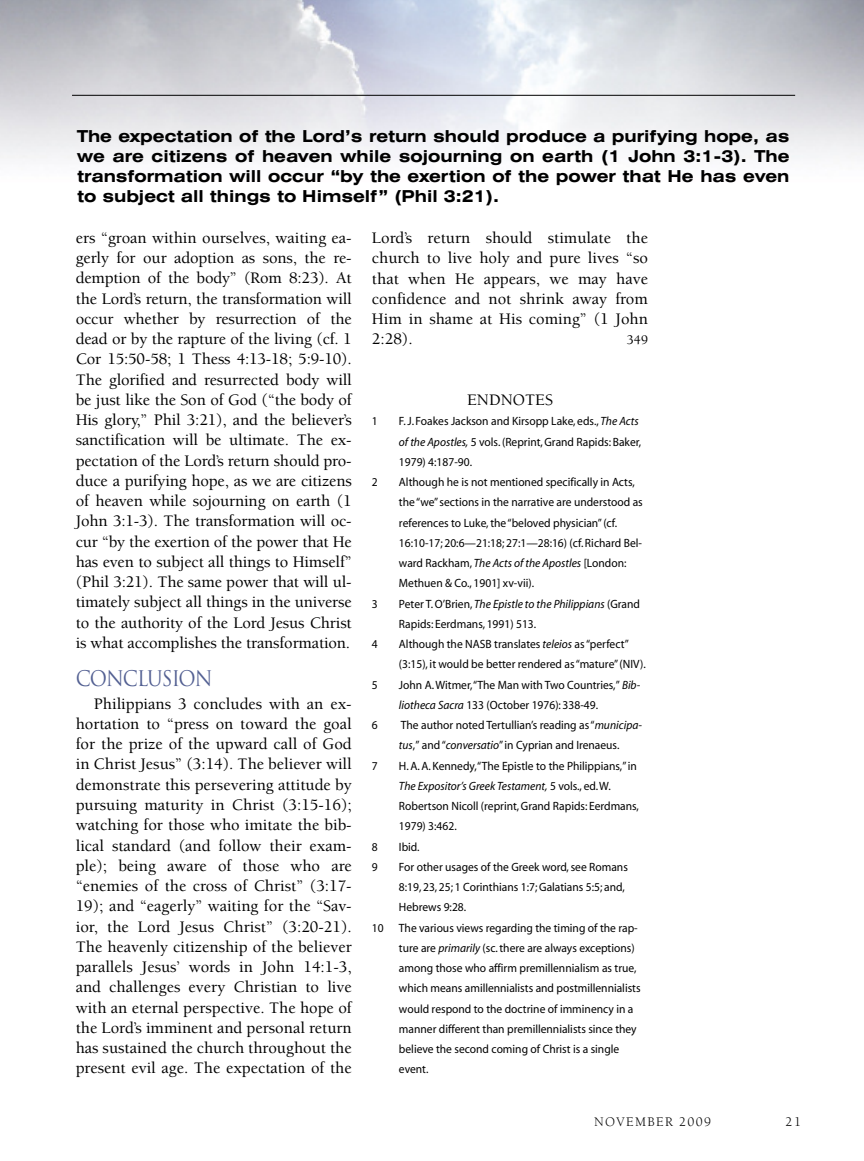
<style>
.page{position:relative;width:864px;height:1161px;background:#fff}
.page>*{position:absolute;margin:0;border:0;box-sizing:border-box;transform-origin:0 0}
.t1{font:21px "Trajan";letter-spacing:-.055em;color:#536092;scale:.9 1}
.t2{font:500 16.5px/20.2px "Berkeley";color:#000;text-align:justify}
.t3{font:700 expanded 16.5px/20.2px "Swiss 721 BT";color:#000;text-align:justify}
.t4{font:13.5px "Berkeley";letter-spacing:.105em;color:#000}
.t5{font:500 13.5px "Berkeley";color:#000}
.t6{font:12px/20.2px "Myriad";color:#000;scale:.96 1}
.s1{font-style:italic}
</style>
<div class="page">
<hr style="left:72px;top:95px;width:723px;height:1px;background:#000">
<p class="t3" style="left:77px;top:126px;width:714px">The expectation of the Lord’s return should produce a purifying hope, as we are citizens of heaven while sojourning on earth (1 John 3:1-3). The transformation will occur “by the exertion of the power that He has even to subject all things to Himself” (Phil 3:21).</p>
<p class="t2" style="left:76px;top:228px;width:278px">ers “groan within ourselves, waiting ea&shy;gerly for our adoption as sons, the re&shy;demption of the body” (Rom 8:23). At the Lord’s return, the transformation will occur whether by resurrection of the dead or by the rapture of the living (cf. 1<br>Cor 15:50-58; 1 Thess 4:13-18; 5:9-10).<br>The glorified and resurrected body will be just like the Son of God (“the body of His glory,” Phil 3:21), and the believer’s sanctification will be ultimate. The ex&shy;pectation of the Lord’s return should pro&shy;duce a purifying hope, as we are citizens of heaven while sojourning on earth (1<br>John 3:1-3). The transformation will oc&shy;cur “by the exertion of the power that He has even to subject all things to Himself” (Phil 3:21). The same power that will ul&shy;timately subject all things in the universe to the authority of the Lord Jesus Christ is what accomplishes the transformation.</p>
<p class="t1" style="left:76px;top:665px;width:154px">CONCLUSION</p>
<p class="t2" style="left:76px;top:694px;width:278px;text-indent:18px">Philippians 3 concludes with an ex&shy;hortation to “press on toward the goal for the prize of the upward call of God in Christ Jesus” (3:14). The believer will demonstrate this persevering attitude by pursuing maturity in Christ (3:15-16); watching for those who imitate the bib&shy;lical standard (and follow their exam&shy;ple); being aware of those who are “enemies of the cross of Christ” (3:17- 19); and “eagerly” waiting for the “Sav&shy;ior, the Lord Jesus Christ” (3:20-21).<br>The heavenly citizenship of the believer parallels Jesus’ words in John 14:1-3, and challenges every Christian to live with an eternal perspective. The hope of the Lord’s imminent and personal return has sustained the church throughout the present evil age. The expectation of the</p>
<p class="t2" style="left:372px;top:228px;width:278px">Lord’s return should stimulate the church to live holy and pure lives “so that when He appears, we may have confidence and not shrink away from Him in shame at His coming” (1 John 2:28).</p>
<p class="t5" style="left:627px;top:333px;width:23px">349</p>
<p class="t2" style="left:467px;top:390px;width:87px">ENDNOTES</p>
<p class="t6" style="left:372px;top:412px;width:8px">1</p>
<p class="t6" style="left:399px;top:412px;width:254px">F.J. Foakes Jackson and Kirsopp Lake, eds., <span class="s1">The Acts of the Apostles,</span> 5 vols.(Reprint,Grand Rapids: Baker,<br>1979) 4:187-90.</p>
<p class="t6" style="left:372px;top:472px;width:8px">2</p>
<p class="t6" style="left:399px;top:472px;width:256px">Although he is not mentioned specifically in Acts, the“we”sections in the narrative are understood as references to Luke,the“beloved physician”(cf.<br>16:10-17; 20:6—21:18; 27:1—28:16) (cf. Richard Bel&shy;ward Rackham, <span class="s1">The Acts of the Apostles</span> [London:<br>Methuen &amp; Co., 1901] xv-vii).</p>
<p class="t6" style="left:372px;top:594px;width:8px">3</p>
<p class="t6" style="left:399px;top:594px;width:253px">Peter T.O’Brien, <span class="s1">The Epistle to the Philippians</span> (Grand<br>Rapids: Eerdmans, 1991) 513.</p>
<p class="t6" style="left:372px;top:634px;width:8px">4</p>
<p class="t6" style="left:399px;top:634px;width:259px">Although the NASB translates <span class="s1">teleios</span> as“perfect” (3:15), it would be better rendered as“mature”(NIV).</p>
<p class="t6" style="left:372px;top:675px;width:8px">5</p>
<p class="t6" style="left:399px;top:675px;width:253px">John A.Witmer,“The Man with Two Countries,” <span class="s1">Bib&shy;liotheca Sacra</span> 133 (October 1976): 338-49.</p>
<p class="t6" style="left:372px;top:715px;width:8px">6</p>
<p class="t6" style="left:399px;top:715px;width:255px">The author noted Tertullian’s reading as“<span class="s1">municipa&shy;tus</span>,” and“<span class="s1">conversatio</span>”in Cyprian and Irenaeus.</p>
<p class="t6" style="left:372px;top:756px;width:8px">7</p>
<p class="t6" style="left:399px;top:756px;width:252px">H.A.A. Kennedy,“The Epistle to the Philippians,”in <span class="s1">The Expositor’s Greek Testament,</span> 5 vols., ed.W.<br>Robertson Nicoll (reprint,Grand Rapids: Eerdmans, 1979) 3:462.</p>
<p class="t6" style="left:372px;top:837px;width:8px">8</p>
<p class="t6" style="left:399px;top:837px;width:23px">Ibid.</p>
<p class="t6" style="left:372px;top:857px;width:8px">9</p>
<p class="t6" style="left:399px;top:857px;width:240px">For other usages of the Greek word,see Romans<br>8:19, 23, 25; 1 Corinthians 1:7;Galatians 5:5; and,<br>Hebrews 9:28.</p>
<p class="t6" style="left:372px;top:918px;width:14px">10</p>
<p class="t6" style="left:399px;top:918px;width:253px">The various views regarding the timing of the rap&shy;ture are <span class="s1">primarily</span> (sc.there are always exceptions) among those who affirm premillennialism as true, which means amillennialists and postmillennialists would respond to the doctrine of imminency in a manner different than premillennialists since they believe the second coming of Christ is a single event.</p>
<p class="t4" style="left:594px;top:1115px;width:119px">NOVEMBER 2009</p>
<p class="t4" style="left:786px;top:1115px;width:17px">21</p>
</div>
